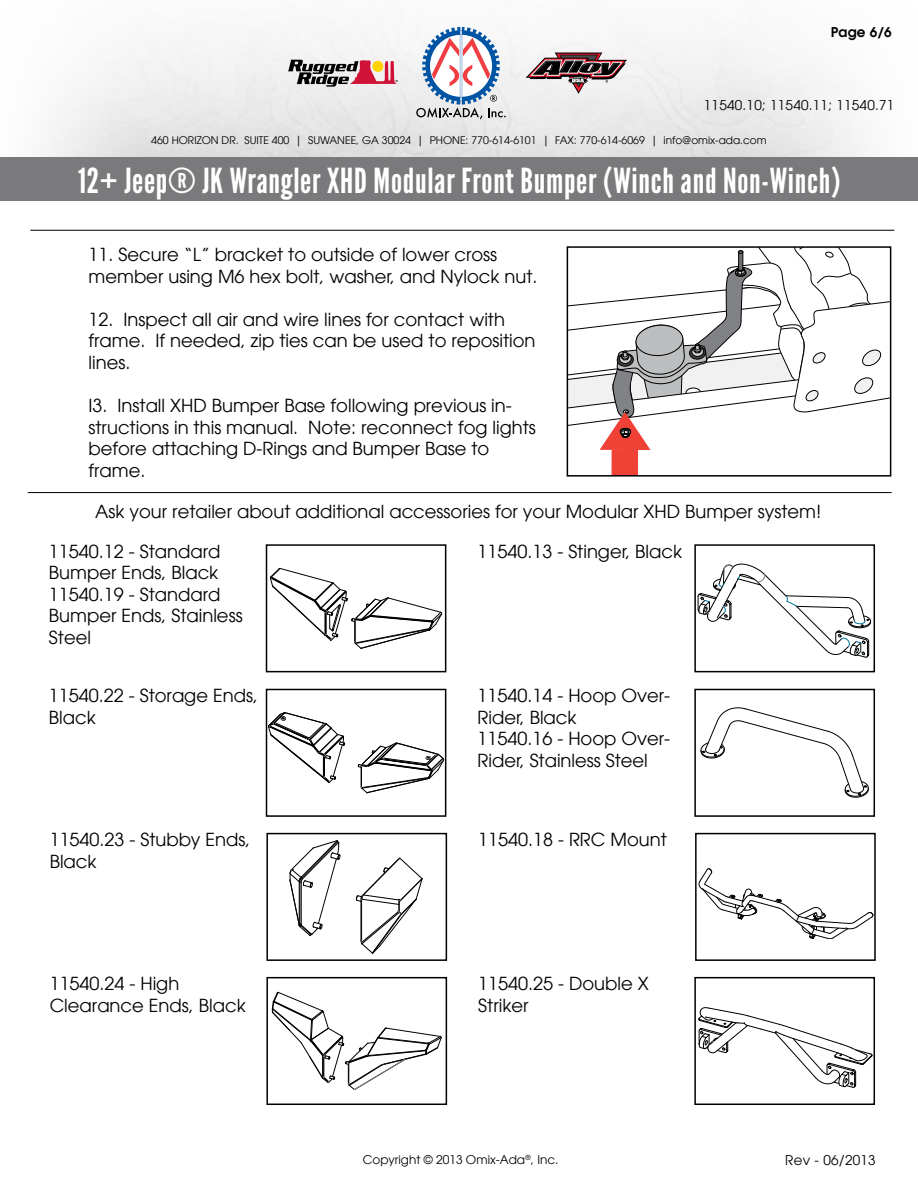
<style>
.page{position:relative;width:918px;height:1188px;background:#fff}
.page>*{position:absolute;margin:0;border:0;box-sizing:border-box;transform-origin:0 0}
.t1{font:34.5px "League Gothic";letter-spacing:.02em;color:#fff}
.t2{font:18px/21.6px "Avant Garde LT";color:#000}
.t3{font:13.5px "Avant Garde LT";letter-spacing:.02em;color:#000}
.t4{font:600 13.5px "Avant Garde LT";color:#000}
.t5{font:12px "Avant Garde LT";color:#000}
.t6{font:10.5px "Avant Garde LT";color:#000}
</style>
<div class="page">
<svg style="left:416px;top:27px;width:90px;height:92px"></svg>
<svg style="left:526px;top:53px;width:101px;height:41px"></svg>
<svg style="left:288px;top:60px;width:110px;height:27px"></svg>
<div style="left:1px;top:157px;width:917px;height:44px;background:#7a797b"></div>
<hr style="left:30px;top:230px;width:864px;height:1px;background:#000">
<hr style="left:28px;top:492px;width:864px;height:1px;background:#000">
<div style="left:612px;top:450px;width:26px;height:26px;background:#ef4136"></div>
<svg style="left:570px;top:249px;width:318px;height:201px"></svg>
<div style="left:567px;top:246px;width:324px;height:231px;border:2px solid #000"></div>
<svg style="left:270px;top:568px;width:172px;height:81px"></svg>
<div style="left:266px;top:544px;width:180px;height:128px;border:2px solid #000"></div>
<svg style="left:358px;top:742px;width:85px;height:51px"></svg>
<svg style="left:269px;top:712px;width:76px;height:71px"></svg>
<div style="left:266px;top:689px;width:180px;height:128px;border:2px solid #000"></div>
<svg style="left:290px;top:840px;width:51px;height:96px"></svg>
<svg style="left:356px;top:858px;width:67px;height:96px"></svg>
<div style="left:266px;top:833px;width:181px;height:128px;border:2px solid #000"></div>
<svg style="left:272px;top:992px;width:170px;height:98px"></svg>
<div style="left:266px;top:977px;width:181px;height:128px;border:2px solid #000"></div>
<svg style="left:698px;top:564px;width:173px;height:94px"></svg>
<div style="left:694px;top:544px;width:181px;height:128px;border:2px solid #000"></div>
<svg style="left:701px;top:707px;width:168px;height:91px"></svg>
<div style="left:694px;top:689px;width:181px;height:128px;border:2px solid #000"></div>
<svg style="left:699px;top:868px;width:174px;height:71px"></svg>
<div style="left:695px;top:833px;width:181px;height:128px;border:2px solid #000"></div>
<svg style="left:699px;top:1007px;width:173px;height:81px"></svg>
<div style="left:694px;top:977px;width:181px;height:128px;border:2px solid #000"></div>
<p class="t4" style="left:831px;top:23px;width:63px">Page 6/6</p>
<p class="t3" style="left:704px;top:97px;width:192px">11540.10; 11540.11; 11540.71</p>
<p class="t6" style="left:151px;top:134px;width:617px">460 HORIZON DR. SUITE 400 | SUWANEE, GA 30024 | PHONE: 770-614-6101 | FAX: 770-614-6069 | info@omix-ada.com</p>
<h1 class="t1" style="left:78px;top:160px;width:764px">12+ Jeep® JK Wrangler XHD Modular Front Bumper (Winch and Non-Winch)</h1>
<p class="t2" style="left:89px;top:244px;width:451px">11. Secure “L” bracket to outside of lower cross member using M6 hex bolt, washer, and Nylock nut.</p>
<p class="t2" style="left:89px;top:308px;width:449px">12. Inspect all air and wire lines for contact with frame. If needed, zip ties can be used to reposition lines.</p>
<p class="t2" style="left:89px;top:395px;width:449px">I3. Install XHD Bumper Base following previous in&shy;structions in this manual. Note: reconnect fog lights before attaching D-Rings and Bumper Base to frame.</p>
<p class="t2" style="left:95px;top:500px;width:728px">Ask your retailer about additional accessories for your Modular XHD Bumper system!</p>
<p class="t2" style="left:49px;top:540px;width:195px">11540.12 - Standard<br>Bumper Ends, Black<br>11540.19 - Standard<br>Bumper Ends, Stainless<br>Steel</p>
<p class="t2" style="left:478px;top:540px;width:206px">11540.13 - Stinger, Black</p>
<p class="t2" style="left:49px;top:685px;width:211px">11540.22 - Storage Ends,<br>Black</p>
<p class="t2" style="left:478px;top:685px;width:194px">11540.14 - Hoop Over-<br>Rider, Black<br>11540.16 - Hoop Over-<br>Rider, Stainless Steel</p>
<p class="t2" style="left:50px;top:829px;width:202px">11540.23 - Stubby Ends,<br>Black</p>
<p class="t2" style="left:478px;top:829px;width:190px">11540.18 - RRC Mount</p>
<p class="t2" style="left:50px;top:973px;width:198px">11540.24 - High<br>Clearance Ends, Black</p>
<p class="t2" style="left:478px;top:973px;width:172px">11540.25 - Double X<br>Striker</p>
<p class="t5" style="left:363px;top:1153px;width:197px">Copyright © 2013 Omix-Ada<sup>®</sup>, Inc.</p>
<p class="t3" style="left:785px;top:1152px;width:92px">Rev - 06/2013</p>
</div>
